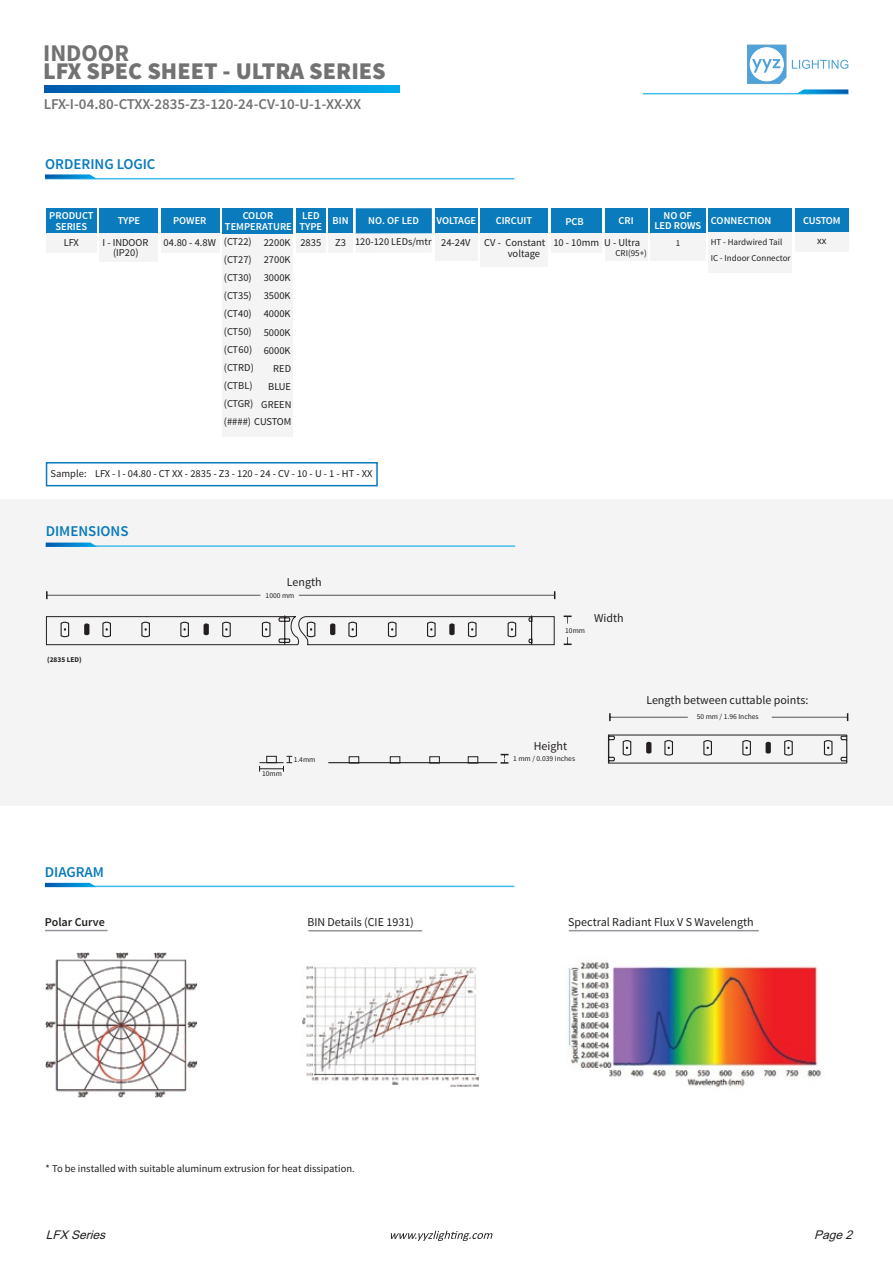
<style>
.page{position:relative;width:893px;height:1262px;background:#fff}
.page>*{position:absolute;margin:0;border:0;box-sizing:border-box;transform-origin:0 0}
.t1{font:900 24px "Source Sans Pro";color:#727273}
.t2{font:700 24px "Source Sans Pro";color:#727273}
.t3{font:600 15px "Source Sans Pro";color:#727273}
.t4{font:600 15px "Source Sans Pro";color:#0a7bbc}
.t5{font:12px "Source Sans Pro";color:#231f20}
.t6{font:italic 12px "Arial";color:#231f20}
.t7{font:600 12px "Source Sans Pro";color:#231f20}
.t8{font:10.5px/18.1px "Source Sans Pro";color:#231f20}
.t9{font:600 10.5px/10.5px "Source Sans Pro";color:#fff;text-align:center}
.t10{font:10.35px "Source Sans Pro";color:#231f20}
.t11{font:9px/16.2px "Source Sans Pro";color:#231f20}
.t12{font:7.5px "Source Sans Pro";color:#231f20}
.t13{font:700 7.35px "Source Sans Pro";color:#231f20}
</style>
<div class="page">
<hr style="left:642px;top:93px;width:206px;height:1px;background:#43bbec">
<svg style="left:747px;top:45px;width:101px;height:49px"></svg>
<div style="left:0;top:499px;width:893px;height:306px;background:#f4f4f4"></div>
<svg style="left:391px;top:1230px;width:101px;height:11px"></svg>
<hr style="left:46px;top:545px;width:469px;height:2px;background:#43bbec">
<svg style="left:46px;top:542px;width:51px;height:5px"></svg>
<hr style="left:45px;top:885px;width:469px;height:2px;background:#43bbec">
<svg style="left:45px;top:882px;width:52px;height:5px"></svg>
<img style="left:46px;top:952px;width:151px;height:145px">
<hr style="left:45px;top:929px;width:62px;height:2px;background:#93969c">
<img style="left:302px;top:966px;width:176px;height:120px">
<hr style="left:308px;top:930px;width:114px;height:1px;background:#93969c">
<img style="left:568px;top:962px;width:253px;height:126px">
<hr style="left:568px;top:930px;width:190px;height:1px;background:#93969c">
<div style="left:46px;top:462px;width:332px;height:24px;border:2px solid #0a7bbc"></div>
<svg style="left:46px;top:615px;width:509px;height:31px"></svg>
<svg style="left:46px;top:591px;width:214px;height:8px"></svg>
<svg style="left:299px;top:591px;width:256px;height:8px"></svg>
<svg style="left:563px;top:615px;width:8px;height:8px"></svg>
<svg style="left:563px;top:637px;width:8px;height:8px"></svg>
<hr style="left:328px;top:762px;width:169px;height:1px;background:#231f20">
<svg style="left:348px;top:756px;width:130px;height:8px"></svg>
<svg style="left:500px;top:754px;width:8px;height:9px"></svg>
<div style="left:622px;top:739px;width:9px;height:17px;border:1px solid #231f20;border-radius:2px"></div>
<svg style="left:625px;top:740px;width:208px;height:15px"></svg>
<div style="left:765px;top:741px;width:5px;height:13px;border:2px solid #231f20"></div>
<svg style="left:840px;top:736px;width:7px;height:28px"></svg>
<svg style="left:608px;top:734px;width:7px;height:30px"></svg>
<svg style="left:609px;top:713px;width:78px;height:8px"></svg>
<svg style="left:771px;top:713px;width:77px;height:8px"></svg>
<hr style="left:45px;top:178px;width:469px;height:1px;background:#43bbec">
<svg style="left:45px;top:174px;width:51px;height:5px"></svg>
<svg style="left:45px;top:85px;width:355px;height:8px;background:#0083cc"></svg>
<svg style="left:259px;top:756px;width:33px;height:15px"></svg>
<div style="left:222px;top:234px;width:71px;height:202px;background:#f4f4f4"></div>
<div style="left:47px;top:208px;width:50px;height:26px;background:#0a7bbc"></div>
<div style="left:47px;top:233px;width:50px;height:20px;background:#f4f4f4"></div>
<div style="left:100px;top:208px;width:58px;height:26px;background:#0a7bbc"></div>
<div style="left:100px;top:233px;width:58px;height:28px;background:#f4f4f4"></div>
<div style="left:161px;top:208px;width:58px;height:26px;background:#0a7bbc"></div>
<div style="left:161px;top:234px;width:58px;height:19px;background:#f4f4f4"></div>
<div style="left:296px;top:208px;width:29px;height:26px;background:#0a7bbc"></div>
<div style="left:328px;top:208px;width:25px;height:26px;background:#0a7bbc"></div>
<div style="left:296px;top:234px;width:29px;height:19px;background:#f4f4f4"></div>
<div style="left:328px;top:234px;width:25px;height:19px;background:#f4f4f4"></div>
<div style="left:604px;top:208px;width:43px;height:25px;background:#0a7bbc"></div>
<div style="left:435px;top:208px;width:42px;height:26px;background:#0a7bbc"></div>
<div style="left:480px;top:208px;width:68px;height:25px;background:#0a7bbc"></div>
<div style="left:604px;top:233px;width:43px;height:28px;background:#f4f4f4"></div>
<div style="left:435px;top:233px;width:42px;height:28px;background:#f4f4f4"></div>
<div style="left:480px;top:233px;width:68px;height:34px;background:#f4f4f4"></div>
<div style="left:356px;top:208px;width:76px;height:26px;background:#0a7bbc"></div>
<div style="left:356px;top:233px;width:76px;height:20px;background:#f4f4f4"></div>
<div style="left:551px;top:208px;width:50px;height:25px;background:#0a7bbc"></div>
<div style="left:551px;top:233px;width:50px;height:19px;background:#f4f4f4"></div>
<div style="left:795px;top:208px;width:53px;height:25px;background:#0a7bbc"></div>
<div style="left:795px;top:232px;width:53px;height:20px;background:#f4f4f4"></div>
<div style="left:708px;top:208px;width:84px;height:25px;background:#0a7bbc"></div>
<div style="left:650px;top:208px;width:55px;height:25px;background:#0a7bbc"></div>
<div style="left:708px;top:233px;width:84px;height:40px;background:#f4f4f4"></div>
<div style="left:650px;top:233px;width:55px;height:28px;background:#f4f4f4"></div>
<div style="left:222px;top:208px;width:71px;height:26px;background:#0a7bbc"></div>
<h1 class="t2" style="left:43px;top:43px;width:87px">INDOOR</h1>
<h1 class="t1" style="left:43px;top:61px;width:344px">LFX SPEC SHEET - ULTRA SERIES</h1>
<h2 class="t3" style="left:44px;top:98px;width:319px">LFX-I-04.80-CTXX-2835-Z3-120-24-CV-10-U-1-XX-XX</h2>
<h2 class="t4" style="left:45px;top:158px;width:112px">ORDERING LOGIC</h2>
<p class="t9" style="left:49px;top:211px;width:46px">PRODUCT<br>SERIES</p>
<p class="t8" style="left:64px;top:235px;width:17px">LFX</p>
<p class="t9" style="left:118px;top:216px;width:24px">TYPE</p>
<p class="t8" style="left:102px;top:238px;width:47px;line-height:10.2px;text-align:center">I - INDOOR (IP20)</p>
<p class="t9" style="left:173px;top:217px;width:35px">POWER</p>
<p class="t8" style="left:164px;top:234px;width:54px">04.80 - 4.8W</p>
<p class="t9" style="left:225px;top:211px;width:68px">COLOR<br>TEMPERATURE</p>
<p class="t8" style="left:224px;top:233px;width:68px">(CT22) 2200K (CT27)<br>(CT30)<br>(CT35)<br>(CT40)<br>(CT50)</p>
<p class="t8" style="left:264px;top:251px;width:28px;text-align:justify">2700K 3000K 3500K 4000K 5000K 6000K</p>
<p class="t8" style="left:268px;top:378px;width:24px">BLUE</p>
<p class="t8" style="left:224px;top:342px;width:30px">(CT60)</p>
<p class="t8" style="left:224px;top:359px;width:31px">(CTRD)</p>
<p class="t8" style="left:224px;top:395px;width:31px">(CTGR)</p>
<p class="t8" style="left:273px;top:360px;width:19px">RED</p>
<p class="t8" style="left:224px;top:396px;width:69px;line-height:17.2px;text-align:right">GREEN<br>(####) CUSTOM</p>
<p class="t8" style="left:224px;top:377px;width:30px">(CTBL)</p>
<p class="t9" style="left:299px;top:211px;width:24px;text-align:left">LED<br>TYPE</p>
<p class="t9" style="left:332px;top:217px;width:18px">BIN</p>
<p class="t8" style="left:300px;top:234px;width:22px">2835</p>
<p class="t8" style="left:335px;top:234px;width:12px">Z3</p>
<p class="t9" style="left:436px;top:216px;width:41px">VOLTAGE</p>
<p class="t9" style="left:495px;top:216px;width:38px">CIRCUIT</p>
<p class="t9" style="left:618px;top:216px;width:17px">CRI</p>
<p class="t8" style="left:441px;top:234px;width:31px">24-24V</p>
<p class="t8" style="left:604px;top:234px;width:37px">U - Ultra</p>
<p class="t11" style="left:615px;top:246px;width:33px">CRI(95+)</p>
<p class="t9" style="left:368px;top:216px;width:52px">NO. OF LED</p>
<p class="t10" style="left:355px;top:238px;width:78px">120-120 LEDs/mtr</p>
<p class="t9" style="left:565px;top:217px;width:20px">PCB</p>
<p class="t8" style="left:553px;top:234px;width:47px">10 - 10mm</p>
<p class="t8" style="left:507px;top:238px;width:39px;line-height:10.5px;text-indent:-23px">CV - Constant voltage</p>
<p class="t9" style="left:654px;top:211px;width:48px">NO OF<br>LED ROWS</p>
<p class="t11" style="left:675px;top:235px;width:6px">1</p>
<p class="t11" style="left:710px;top:235px;width:81px">HT - Hardwired Tail<br>IC - Indoor Connector</p>
<p class="t9" style="left:711px;top:216px;width:62px">CONNECTION</p>
<p class="t9" style="left:803px;top:216px;width:39px">CUSTOM</p>
<p class="t8" style="left:817px;top:233px;width:11px">xx</p>
<p class="t8" style="left:51px;top:465px;width:323px">Sample: LFX - I - 04.80 - CT XX - 2835 - Z3 - 120 - 24 - CV - 10 - U - 1 - HT - XX</p>
<h2 class="t4" style="left:46px;top:525px;width:84px">DIMENSIONS</h2>
<p class="t13" style="left:47px;top:656px;width:36px">(2835 LED)</p>
<p class="t5" style="left:287px;top:576px;width:36px">Length</p>
<p class="t12" style="left:265px;top:592px;width:30px">1000 mm</p>
<p class="t12" style="left:565px;top:627px;width:21px">10mm</p>
<p class="t5" style="left:594px;top:613px;width:31px">Width</p>
<p class="t5" style="left:646px;top:695px;width:164px">Length between cuttable points:</p>
<h2 class="t4" style="left:45px;top:865px;width:61px">DIAGRAM</h2>
<p class="t12" style="left:262px;top:770px;width:21px">10mm</p>
<p class="t12" style="left:294px;top:756px;width:23px">1.4mm</p>
<p class="t5" style="left:533px;top:741px;width:35px">Height</p>
<p class="t12" style="left:513px;top:755px;width:64px">1 mm / 0.039 Inches</p>
<p class="t12" style="left:696px;top:713px;width:64px">50 mm / 1.96 Inches</p>
<p class="t7" style="left:45px;top:917px;width:61px">Polar Curve</p>
<p class="t5" style="left:307px;top:917px;width:108px">BIN Details (CIE 1931)</p>
<p class="t5" style="left:568px;top:917px;width:187px">Spectral Radiant Flux V S Wavelength</p>
<p class="t8" style="left:46px;top:1160px;width:310px">* To be installed with suitable aluminum extrusion for heat dissipation.</p>
<p class="t6" style="left:46px;top:1230px;width:64px">LFX Series</p>
<p class="t6" style="left:814px;top:1230px;width:43px">Page 2</p>
</div>
